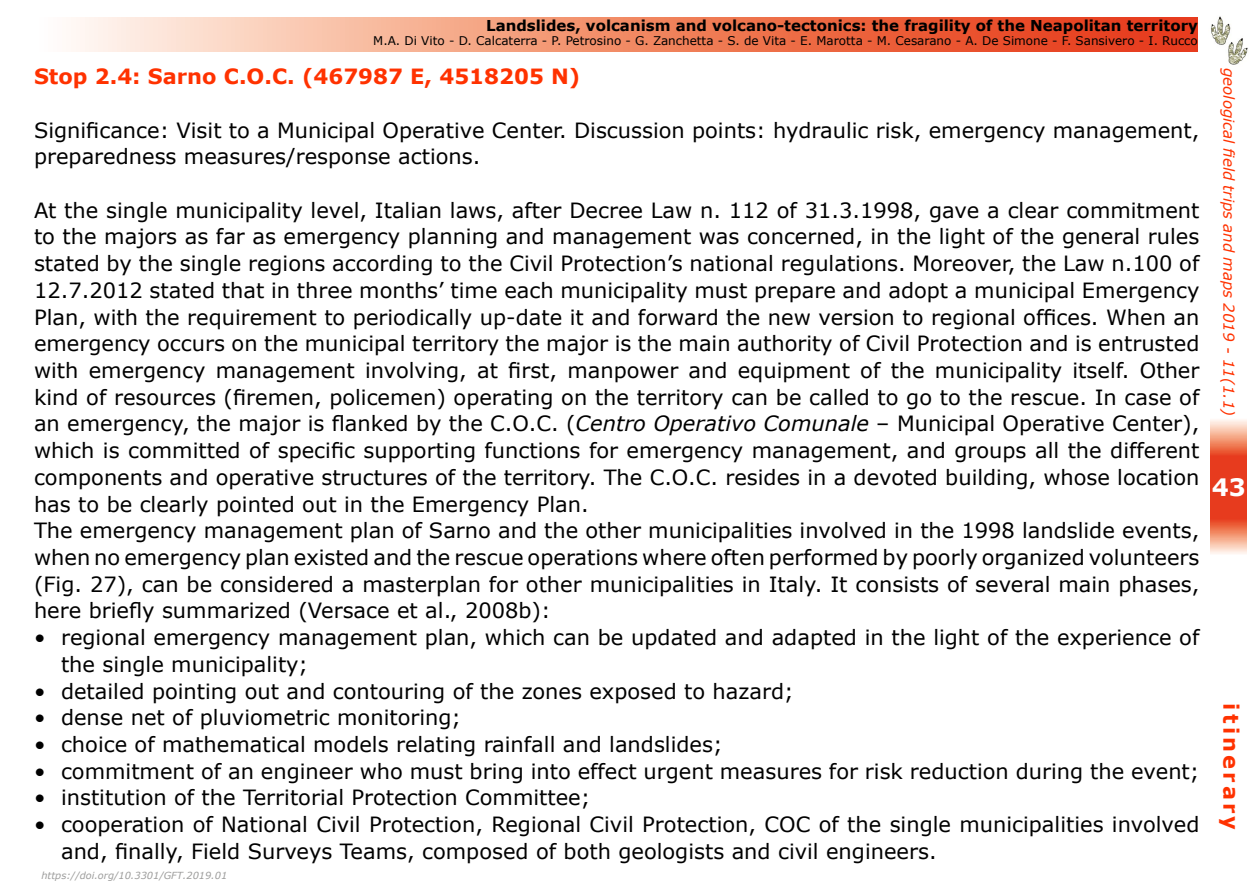
<style>
.page{position:relative;width:1259px;height:893px;background:#fff}
.page>*{position:absolute;margin:0;border:0;box-sizing:border-box;transform-origin:0 0}
.t1{font:700 24px "Verdana";color:#fff}
.t2{font:21px/26.7px "Verdana";color:#000}
.t3{font:700 21px "Verdana";color:#ff3200}
.t4{font:700 21px "Verdana";letter-spacing:.15em;color:#ff3200}
.t5{font:700 15px "Verdana";color:#000}
.t6{font:italic 15px "Verdana";color:#ff3200}
.t7{font:12px "Verdana";color:#000}
.t8{font:italic 9.75px "Verdana";color:#9d9d9c}
.s1{font-style:italic}
</style>
<div class="page">
<svg style="left:1210px;top:420px;width:37px;height:134px"></svg>
<svg style="left:71px;top:17px;width:1126px;height:34px"></svg>
<img style="left:1211px;top:16px;width:37px;height:49px">
<p class="t5" style="left:486px;top:15px;width:713px">Landslides, volcanism and volcano-tectonics: the fragility of the Neapolitan territory</p>
<p class="t7" style="left:373px;top:33px;width:826px">M.A. Di Vito - D. Calcaterra - P. Petrosino - G. Zanchetta - S. de Vita - E. Marotta - M. Cesarano - A. De Simone - F. Sansivero - I. Rucco</p>
<p class="t3" style="left:34px;top:63px;width:548px">Stop 2.4: Sarno C.O.C. (467987 E, 4518205 N)</p>
<p class="t2" style="left:34px;top:117px;width:1167px">Significance: Visit to a Municipal Operative Center. Discussion points: hydraulic risk, emergency management, preparedness measures/response actions.</p>
<p class="t2" style="left:34px;top:197px;width:1167px">At the single municipality level, Italian laws, after Decree Law n. 112 of 31.3.1998, gave a clear commitment to the majors as far as emergency planning and management was concerned, in the light of the general rules stated by the single regions according to the Civil Protection’s national regulations. Moreover, the Law n.100 of 12.7.2012 stated that in three months’ time each municipality must prepare and adopt a municipal Emergency Plan, with the requirement to periodically up-date it and forward the new version to regional offices. When an emergency occurs on the municipal territory the major is the main authority of Civil Protection and is entrusted with emergency management involving, at first, manpower and equipment of the municipality itself. Other kind of resources (firemen, policemen) operating on the territory can be called to go to the rescue. In case of an emergency, the major is flanked by the C.O.C. (<span class="s1">Centro Operativo Comunale</span> – Municipal Operative Center), which is committed of specific supporting functions for emergency management, and groups all the different components and operative structures of the territory. The C.O.C. resides in a devoted building, whose location has to be clearly pointed out in the Emergency Plan.<br>The emergency management plan of Sarno and the other municipalities involved in the 1998 landslide events, when no emergency plan existed and the rescue operations where often performed by poorly organized volunteers (Fig. 27), can be considered a masterplan for other municipalities in Italy. It consists of several main phases, here briefly summarized (Versace et al., 2008b):</p>
<p class="t2" style="left:61px;top:624px;width:1140px;text-indent:-27px">• regional emergency management plan, which can be updated and adapted in the light of the experience of the single municipality;</p>
<p class="t2" style="left:34px;top:678px;width:761px">• detailed pointing out and contouring of the zones exposed to hazard;</p>
<p class="t2" style="left:34px;top:705px;width:428px">• dense net of pluviometric monitoring;</p>
<p class="t2" style="left:34px;top:731px;width:690px">• choice of mathematical models relating rainfall and landslides;</p>
<p class="t2" style="left:34px;top:758px;width:1167px">• commitment of an engineer who must bring into effect urgent measures for risk reduction during the event;</p>
<p class="t2" style="left:34px;top:785px;width:558px">• institution of the Territorial Protection Committee;</p>
<p class="t2" style="left:61px;top:811px;width:1140px;text-indent:-27px">• cooperation of National Civil Protection, Regional Civil Protection, COC of the single municipalities involved and, finally, Field Surveys Teams, composed of both geologists and civil engineers.</p>
<p class="t8" style="left:41px;top:870px;width:187px">https://doi.org/10.3301/GFT.2019.01</p>
<p class="t6" style="left:1238px;top:68px;width:350px;rotate:90deg">geological field trips and maps 2019 - 11(1.1)</p>
<p class="t1" style="left:1211px;top:471px;width:36px">43</p>
<p class="t4" style="left:1244px;top:703px;width:128px;rotate:90deg">itinerary</p>
</div>
